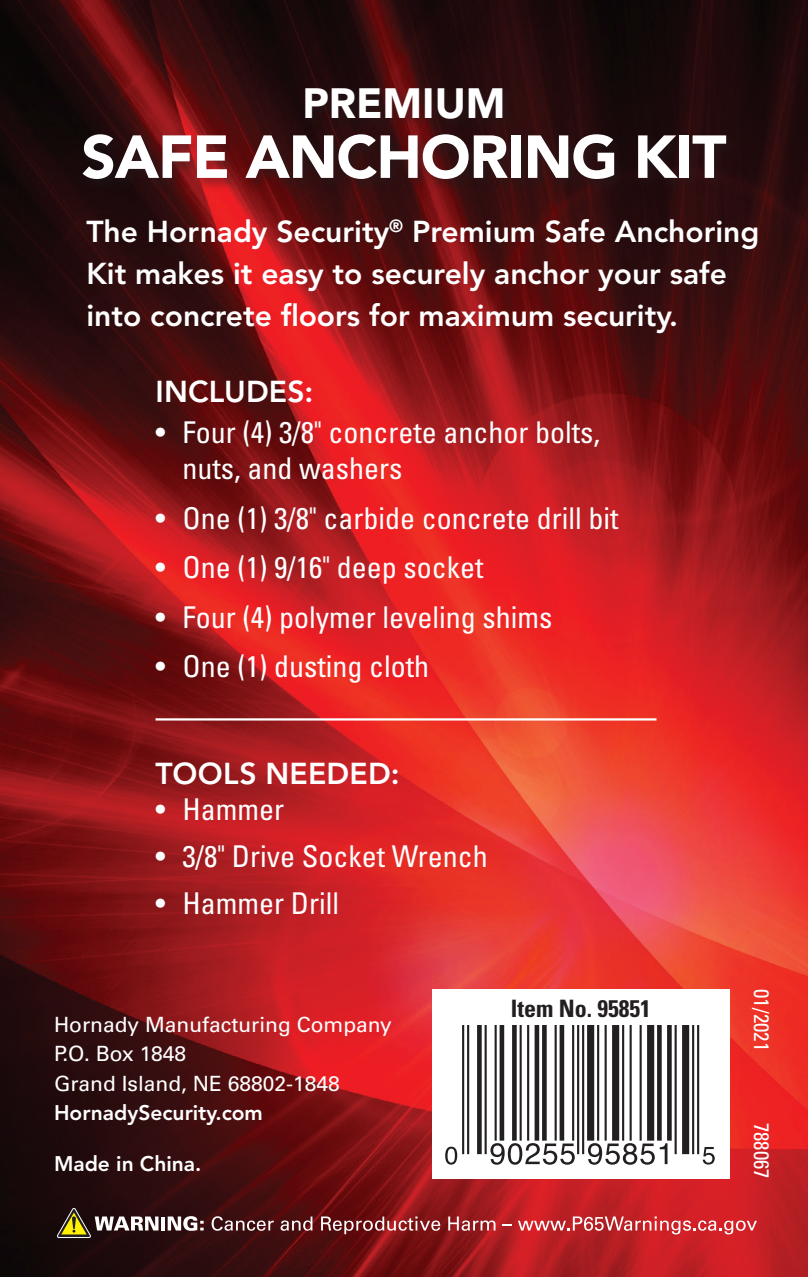
<style>
.page{position:relative;width:808px;height:1277px;background:#fff}
.page>*{position:absolute;margin:0;border:0;box-sizing:border-box;transform-origin:0 0}
.t1{font:900 60px "Avenir";letter-spacing:-.02em;color:#fff}
.t2{font:900 42px "Avenir";color:#fff}
.t3{font:condensed 30px/36px "Univers LT Std";color:#fff}
.t4{font:800 30px/42px "Avenir";color:#fff}
.t5{font:700 condensed 24px "Univers LT Std";color:#231f20}
.t6{font:21px/29.4px "Univers LT Std";color:#fff}
.t7{font:800 21px "Avenir";color:#fff}
.t8{font:condensed 21px "Univers LT Std";color:#fff}
</style>
<div class="page">
<img style="left:0;top:0;width:808px;height:1277px">
<div style="left:432px;top:989px;width:297px;height:189px;background:#fff"></div>
<hr style="left:467px;top:1025px;width:2px;height:129px;background:#231f20">
<hr style="left:462px;top:1025px;width:2px;height:129px;background:#231f20">
<div style="left:477px;top:1025px;width:5px;height:129px;background:#231f20"></div>
<hr style="left:494px;top:1025px;width:3px;height:115px;background:#231f20">
<hr style="left:484px;top:1025px;width:3px;height:129px;background:#231f20">
<div style="left:512px;top:1025px;width:5px;height:115px;background:#231f20"></div>
<div style="left:499px;top:1025px;width:5px;height:115px;background:#231f20"></div>
<hr style="left:527px;top:1025px;width:2px;height:115px;background:#231f20">
<hr style="left:519px;top:1025px;width:3px;height:115px;background:#231f20">
<div style="left:542px;top:1025px;width:5px;height:115px;background:#231f20"></div>
<div style="left:534px;top:1025px;width:5px;height:115px;background:#231f20"></div>
<hr style="left:554px;top:1025px;width:3px;height:115px;background:#231f20">
<div style="left:559px;top:1025px;width:5px;height:115px;background:#231f20"></div>
<hr style="left:582px;top:1025px;width:2px;height:129px;background:#231f20">
<hr style="left:577px;top:1025px;width:2px;height:129px;background:#231f20">
<hr style="left:572px;top:1025px;width:2px;height:115px;background:#231f20">
<div style="left:587px;top:1025px;width:7px;height:115px;background:#231f20"></div>
<hr style="left:604px;top:1025px;width:3px;height:115px;background:#231f20">
<hr style="left:597px;top:1025px;width:2px;height:115px;background:#231f20">
<div style="left:612px;top:1025px;width:7px;height:115px;background:#231f20"></div>
<hr style="left:639px;top:1025px;width:3px;height:115px;background:#231f20">
<hr style="left:629px;top:1025px;width:3px;height:115px;background:#231f20">
<hr style="left:622px;top:1025px;width:2px;height:115px;background:#231f20">
<div style="left:647px;top:1025px;width:7px;height:115px;background:#231f20"></div>
<div style="left:667px;top:1025px;width:5px;height:115px;background:#231f20"></div>
<div style="left:657px;top:1025px;width:5px;height:115px;background:#231f20"></div>
<hr style="left:674px;top:1025px;width:3px;height:129px;background:#231f20">
<div style="left:682px;top:1025px;width:7px;height:129px;background:#231f20"></div>
<hr style="left:697px;top:1025px;width:2px;height:129px;background:#231f20">
<hr style="left:692px;top:1025px;width:2px;height:129px;background:#231f20">
<svg style="left:445px;top:1146px;width:12px;height:18px"></svg>
<svg style="left:490px;top:1143px;width:85px;height:21px"></svg>
<svg style="left:588px;top:1143px;width:79px;height:21px"></svg>
<svg style="left:703px;top:1147px;width:12px;height:17px"></svg>
<hr style="left:161px;top:1216px;width:4px;height:14px;background:#fff">
<svg style="left:168px;top:1216px;width:36px;height:14px"></svg>
<svg style="left:212px;top:1216px;width:62px;height:14px"></svg>
<svg style="left:281px;top:1216px;width:31px;height:14px"></svg>
<svg style="left:321px;top:1216px;width:119px;height:18px;background:#954749"></svg>
<svg style="left:448px;top:1216px;width:47px;height:14px"></svg>
<svg style="left:503px;top:1224px;width:9px;height:2px"></svg>
<svg style="left:518px;top:1216px;width:239px;height:18px;background:#d45357"></svg>
<svg style="left:56px;top:1207px;width:102px;height:31px;background:#5e4e3d"></svg>
<div style="left:78px;top:82px;width:662px;height:110px;background:#231f20;opacity:.45"></div>
<hr style="left:156px;top:718px;width:500px;height:2px;background:#fff">
<h2 class="t2" style="left:302px;top:78px;width:204px">PREMIUM</h2>
<h1 class="t1" style="left:81px;top:121px;width:647px">SAFE ANCHORING KIT</h1>
<p class="t4" style="left:86px;top:210px;width:674px">The Hornady Security<sup>®</sup> Premium Safe Anchoring<br>Kit makes it easy to securely anchor your safe into concrete floors for maximum security.</p>
<p class="t4" style="left:156px;top:370px;width:159px">INCLUDES:</p>
<p class="t3" style="left:183px;top:414px;width:419px;text-indent:-27px">• Four (4) 3/8" concrete anchor bolts, nuts, and washers</p>
<p class="t3" style="left:156px;top:499px;width:464px">• One (1) 3/8" carbide concrete drill bit</p>
<p class="t3" style="left:156px;top:549px;width:329px">• One (1) 9/16" deep socket</p>
<p class="t3" style="left:156px;top:598px;width:398px">• Four (4) polymer leveling shims</p>
<p class="t3" style="left:156px;top:648px;width:275px">• One (1) dusting cloth</p>
<p class="t4" style="left:156px;top:753px;width:246px">TOOLS NEEDED:</p>
<p class="t3" style="left:156px;top:791px;width:130px">• Hammer</p>
<p class="t3" style="left:156px;top:838px;width:334px">• 3/8" Drive Socket Wrench</p>
<p class="t3" style="left:156px;top:885px;width:185px">• Hammer Drill</p>
<p class="t6" style="left:54px;top:1009px;width:339px">Hornady Manufacturing Company<br>P.O. Box 1848<br>Grand Island, NE 68802-1848</p>
<p class="t7" style="left:54px;top:1100px;width:210px">HornadySecurity.com</p>
<p class="t7" style="left:54px;top:1151px;width:149px">Made in China.</p>
<p class="t5" style="left:511px;top:993px;width:141px">Item No. 95851</p>
<p class="t8" style="left:775px;top:989px;width:63px;rotate:90deg">01/2021</p>
<p class="t8" style="left:775px;top:1122px;width:57px;rotate:90deg">788067</p>
</div>
